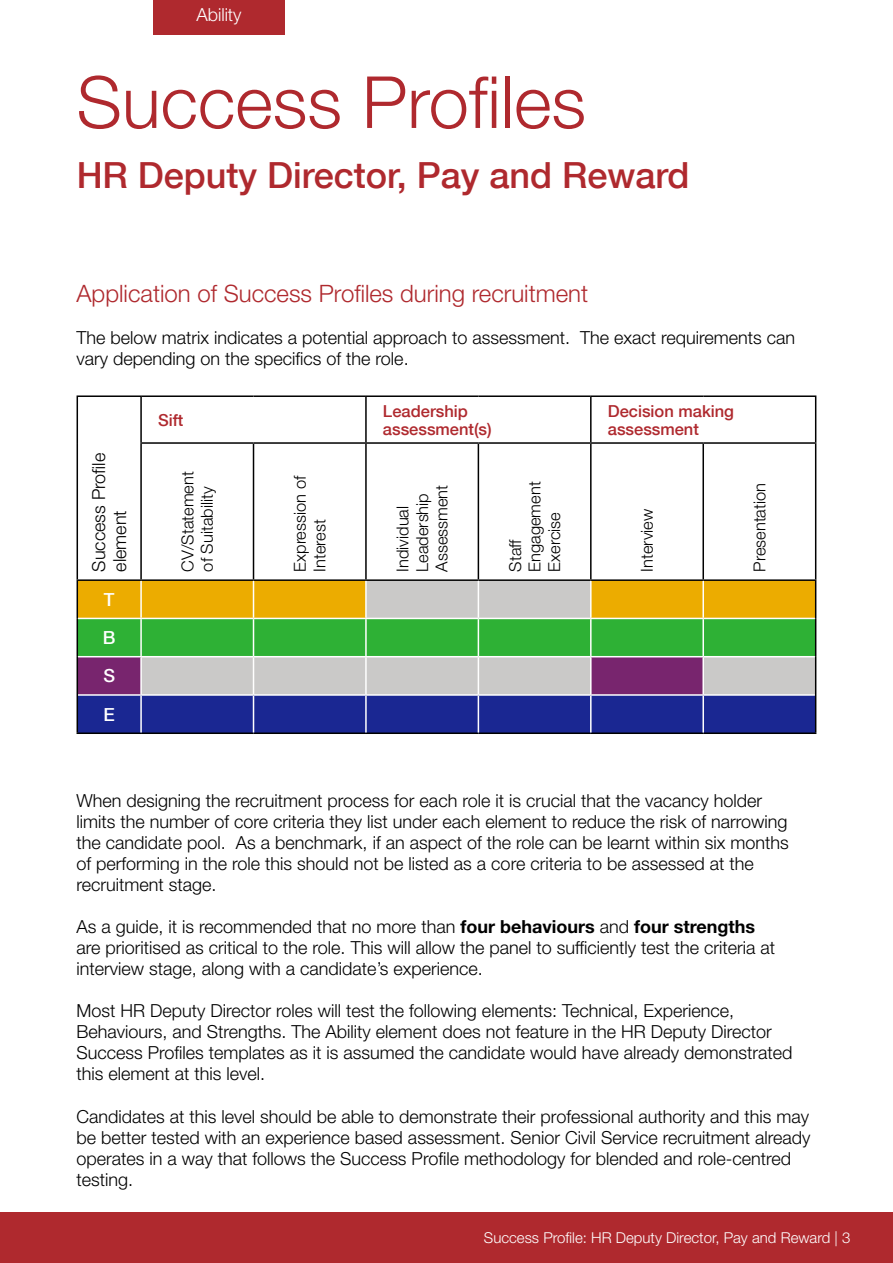
<style>
.page{position:relative;width:893px;height:1263px;background:#fff}
.page>*{position:absolute;margin:0;border:0;box-sizing:border-box;transform-origin:0 0}
.t1{font:300 72px "Helvetica Neue LT Std";color:#af292e}
.t2{font:500 36px "Helvetica Neue LT Com";color:#af292e}
.t3{font:300 24px "Helvetica Neue LT Std";color:#af292e}
.t4{font:300 18px/21px "Helvetica Neue LT Std";color:#000}
.t5{font:300 18px "Helvetica Neue LT Std";color:#fff}
.t6{font:500 18px/38.2px "Helvetica Neue LT Com";color:#fff;text-align:justify}
.t7{font:300 16.5px/19.5px "Helvetica Neue LT Std";color:#000}
.t8{font:500 16.5px/18px "Helvetica Neue LT Com";color:#af292e}
.t9{font:300 15px "Helvetica Neue LT Std";color:#fff}
.s1{font-weight:700}
</style>
<div class="page">
<div style="left:0;top:1212px;width:893px;height:51px;background:#af292e"></div>
<div style="left:153px;top:0;width:132px;height:34px;background:#af292e"></div>
<svg style="left:252px;top:397px;width:563px;height:182px"></svg>
<svg style="left:78px;top:581px;width:737px;height:151px;background:#798d6e"></svg>
<hr style="left:77px;top:395px;width:64px;height:2px;background:#000">
<hr style="left:77px;top:397px;width:1px;height:46px;background:#000">
<hr style="left:141px;top:395px;width:112px;height:2px;background:#000">
<hr style="left:140px;top:397px;width:2px;height:45px;background:#000">
<hr style="left:253px;top:395px;width:113px;height:2px;background:#000">
<hr style="left:366px;top:395px;width:112px;height:2px;background:#000">
<hr style="left:365px;top:397px;width:2px;height:45px;background:#000">
<hr style="left:478px;top:395px;width:113px;height:2px;background:#000">
<hr style="left:591px;top:395px;width:112px;height:2px;background:#000">
<hr style="left:590px;top:397px;width:2px;height:45px;background:#000">
<hr style="left:703px;top:395px;width:113px;height:2px;background:#000">
<hr style="left:815px;top:397px;width:1px;height:45px;background:#000">
<hr style="left:77px;top:443px;width:1px;height:136px;background:#000">
<hr style="left:140px;top:442px;width:113px;height:2px;background:#000">
<hr style="left:140px;top:444px;width:2px;height:135px;background:#000">
<hr style="left:253px;top:442px;width:113px;height:2px;background:#000">
<hr style="left:253px;top:444px;width:1px;height:135px;background:#000">
<hr style="left:366px;top:442px;width:112px;height:2px;background:#000">
<hr style="left:365px;top:444px;width:2px;height:135px;background:#000">
<hr style="left:478px;top:442px;width:113px;height:2px;background:#000">
<hr style="left:478px;top:444px;width:1px;height:135px;background:#000">
<hr style="left:591px;top:442px;width:112px;height:2px;background:#000">
<hr style="left:590px;top:444px;width:2px;height:135px;background:#000">
<hr style="left:703px;top:442px;width:113px;height:2px;background:#000">
<hr style="left:702px;top:444px;width:2px;height:135px;background:#000">
<hr style="left:815px;top:444px;width:1px;height:135px;background:#000">
<hr style="left:77px;top:579px;width:64px;height:2px;background:#000">
<hr style="left:77px;top:581px;width:1px;height:37px;background:#000">
<hr style="left:141px;top:579px;width:112px;height:2px;background:#000">
<hr style="left:253px;top:579px;width:113px;height:2px;background:#000">
<hr style="left:366px;top:579px;width:112px;height:2px;background:#000">
<hr style="left:478px;top:579px;width:113px;height:2px;background:#000">
<hr style="left:591px;top:579px;width:112px;height:2px;background:#000">
<hr style="left:703px;top:579px;width:113px;height:2px;background:#000">
<hr style="left:77px;top:618px;width:1px;height:39px;background:#000">
<hr style="left:77px;top:657px;width:1px;height:38px;background:#000">
<hr style="left:77px;top:695px;width:1px;height:37px;background:#000">
<hr style="left:77px;top:732px;width:64px;height:2px;background:#000">
<hr style="left:141px;top:732px;width:112px;height:2px;background:#000">
<hr style="left:253px;top:732px;width:113px;height:2px;background:#000">
<hr style="left:366px;top:732px;width:112px;height:2px;background:#000">
<hr style="left:478px;top:732px;width:113px;height:2px;background:#000">
<hr style="left:591px;top:732px;width:112px;height:2px;background:#000">
<hr style="left:703px;top:732px;width:113px;height:2px;background:#000">
<hr style="left:140px;top:581px;width:2px;height:37px;background:#fff">
<hr style="left:253px;top:581px;width:1px;height:37px;background:#fff">
<hr style="left:365px;top:581px;width:2px;height:37px;background:#fff">
<hr style="left:478px;top:581px;width:1px;height:37px;background:#fff">
<hr style="left:590px;top:581px;width:2px;height:37px;background:#fff">
<hr style="left:702px;top:581px;width:2px;height:37px;background:#fff">
<hr style="left:78px;top:618px;width:63px;height:1px;background:#fff">
<hr style="left:141px;top:618px;width:112px;height:1px;background:#fff">
<hr style="left:140px;top:619px;width:2px;height:37px;background:#fff">
<hr style="left:253px;top:618px;width:113px;height:1px;background:#fff">
<hr style="left:253px;top:619px;width:1px;height:37px;background:#fff">
<hr style="left:366px;top:618px;width:112px;height:1px;background:#fff">
<hr style="left:365px;top:619px;width:2px;height:37px;background:#fff">
<hr style="left:478px;top:618px;width:113px;height:1px;background:#fff">
<hr style="left:478px;top:619px;width:1px;height:37px;background:#fff">
<hr style="left:591px;top:618px;width:112px;height:1px;background:#fff">
<hr style="left:590px;top:619px;width:2px;height:37px;background:#fff">
<hr style="left:703px;top:618px;width:112px;height:1px;background:#fff">
<hr style="left:702px;top:619px;width:2px;height:37px;background:#fff">
<hr style="left:78px;top:656px;width:63px;height:1px;background:#fff">
<hr style="left:141px;top:656px;width:112px;height:1px;background:#fff">
<hr style="left:140px;top:657px;width:2px;height:37px;background:#fff">
<hr style="left:253px;top:656px;width:113px;height:1px;background:#fff">
<hr style="left:253px;top:657px;width:1px;height:37px;background:#fff">
<hr style="left:366px;top:656px;width:112px;height:1px;background:#fff">
<hr style="left:365px;top:657px;width:2px;height:37px;background:#fff">
<hr style="left:478px;top:656px;width:113px;height:1px;background:#fff">
<hr style="left:478px;top:657px;width:1px;height:37px;background:#fff">
<hr style="left:591px;top:656px;width:112px;height:1px;background:#fff">
<hr style="left:590px;top:657px;width:2px;height:37px;background:#fff">
<hr style="left:703px;top:656px;width:112px;height:1px;background:#fff">
<hr style="left:702px;top:657px;width:2px;height:37px;background:#fff">
<hr style="left:78px;top:694px;width:63px;height:2px;background:#fff">
<hr style="left:141px;top:694px;width:112px;height:2px;background:#fff">
<hr style="left:140px;top:696px;width:2px;height:36px;background:#fff">
<hr style="left:253px;top:694px;width:113px;height:2px;background:#fff">
<hr style="left:253px;top:696px;width:1px;height:36px;background:#fff">
<hr style="left:366px;top:694px;width:112px;height:2px;background:#fff">
<hr style="left:365px;top:696px;width:2px;height:36px;background:#fff">
<hr style="left:478px;top:694px;width:113px;height:2px;background:#fff">
<hr style="left:478px;top:696px;width:1px;height:36px;background:#fff">
<hr style="left:591px;top:694px;width:112px;height:2px;background:#fff">
<hr style="left:590px;top:696px;width:2px;height:36px;background:#fff">
<hr style="left:703px;top:694px;width:112px;height:2px;background:#fff">
<hr style="left:702px;top:696px;width:2px;height:36px;background:#fff">
<hr style="left:815px;top:581px;width:1px;height:37px;background:#000">
<hr style="left:815px;top:618px;width:1px;height:39px;background:#000">
<hr style="left:815px;top:657px;width:1px;height:38px;background:#000">
<hr style="left:815px;top:695px;width:1px;height:37px;background:#000">
<p class="t5" style="left:196px;top:4px;width:47px">Ability</p>
<h1 class="t1" style="left:77px;top:58px;width:511px">Success Profiles</h1>
<h2 class="t2" style="left:77px;top:154px;width:614px">HR Deputy Director, Pay and Reward</h2>
<h3 class="t3" style="left:77px;top:279px;width:513px">Application of Success Profiles during recruitment</h3>
<p class="t4" style="left:77px;top:327px;width:720px">The below matrix indicates a potential approach to assessment. The exact requirements can vary depending on the specifics of the role.</p>
<p class="t4" style="left:88px;top:572px;width:120px;rotate:-90deg">Success Profile element</p>
<p class="t6" style="left:103px;top:580px;width:14px">T B S E</p>
<p class="t8" style="left:158px;top:410px;width:27px">Sift</p>
<p class="t8" style="left:383px;top:401px;width:110px">Leadership assessment(s)</p>
<p class="t8" style="left:608px;top:401px;width:128px">Decision making assessment</p>
<p class="t7" style="left:177px;top:572px;width:102px;rotate:-90deg">CV/Statement of Suitability</p>
<p class="t7" style="left:290px;top:572px;width:97px;rotate:-90deg">Expression of<br>Interest</p>
<p class="t7" style="left:393px;top:572px;width:88px;rotate:-90deg">Individual<br>Leadership<br>Assessment</p>
<p class="t7" style="left:505px;top:572px;width:92px;rotate:-90deg">Staff<br>Engagement<br>Exercise</p>
<p class="t7" style="left:637px;top:572px;width:64px;rotate:-90deg">Interview</p>
<p class="t7" style="left:749px;top:572px;width:90px;rotate:-90deg">Presentation</p>
<p class="t4" style="left:77px;top:789px;width:714px">When designing the recruitment process for each role it is crucial that the vacancy holder limits the number of core criteria they list under each element to reduce the risk of narrowing the candidate pool. As a benchmark, if an aspect of the role can be learnt within six months of performing in the role this should not be listed as a core criteria to be assessed at the recruitment stage.</p>
<p class="t4" style="left:77px;top:916px;width:700px">As a guide, it is recommended that no more than <span class="s1">four behaviours</span> and <span class="s1">four strengths </span>are prioritised as critical to the role. This will allow the panel to sufficiently test the criteria at interview stage, along with a candidate’s experience.</p>
<p class="t4" style="left:77px;top:1000px;width:717px">Most HR Deputy Director roles will test the following elements: Technical, Experience, Behaviours, and Strengths. The Ability element does not feature in the HR Deputy Director Success Profiles templates as it is assumed the candidate would have already demonstrated this element at this level.</p>
<p class="t4" style="left:77px;top:1105px;width:735px">Candidates at this level should be able to demonstrate their professional authority and this may be better tested with an experience based assessment. Senior Civil Service recruitment already operates in a way that follows the Success Profile methodology for blended and role-centred testing.</p>
<p class="t9" style="left:484px;top:1228px;width:368px">Success Profile: HR Deputy Director, Pay and Reward | 3</p>
</div>
